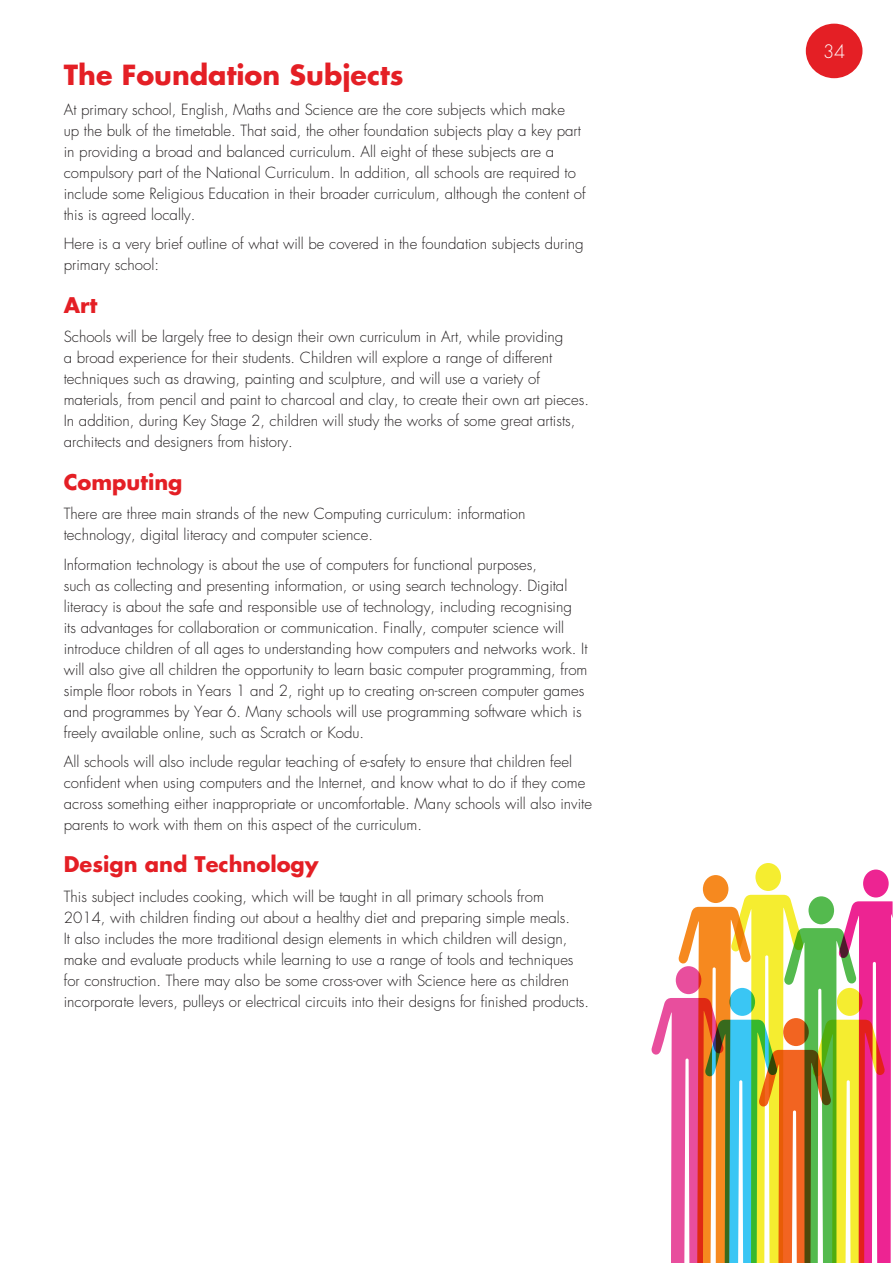
<style>
.page{position:relative;width:893px;height:1263px;background:#fff}
.page>*{position:absolute;margin:0;border:0;box-sizing:border-box;transform-origin:0 0}
.t1{font:700 27px "Futura";color:#e41f25}
.t2{font:700 21px "Futura";color:#e41f25}
.t3{font:300 18px "Futura";color:#fff}
.t4{font:300 15px/21px "Futura";color:#231f20}
</style>
<div class="page">
<div style="left:806px;top:24px;width:56px;height:54px;background:#e41f25;border-radius:50%"></div>
<svg style="left:651px;top:863px;width:242px;height:400px"></svg>
<p class="t1" style="left:64px;top:57px;width:341px">The Foundation Subjects</p>
<p class="t4" style="left:64px;top:99px;width:523px">At primary school, English, Maths and Science are the core subjects which make<br>up the bulk of the timetable. That said, the other foundation subjects play a key part in providing a broad and balanced curriculum. All eight of these subjects are a compulsory part of the National Curriculum. In addition, all schools are required to include some Religious Education in their broader curriculum, although the content of this is agreed locally.</p>
<p class="t4" style="left:64px;top:234px;width:521px">Here is a very brief outline of what will be covered in the foundation subjects during primary school:</p>
<p class="t2" style="left:64px;top:290px;width:35px">Art</p>
<p class="t4" style="left:64px;top:326px;width:527px">Schools will be largely free to design their own curriculum in Art, while providing<br>a broad experience for their students. Children will explore a range of different techniques such as drawing, painting and sculpture, and will use a variety of materials, from pencil and paint to charcoal and clay, to create their own art pieces.<br>In addition, during Key Stage 2, children will study the works of some great artists, architects and designers from history.</p>
<p class="t2" style="left:64px;top:467px;width:120px">Computing</p>
<p class="t4" style="left:64px;top:503px;width:463px">There are three main strands of the new Computing curriculum: information technology, digital literacy and computer science.</p>
<p class="t4" style="left:64px;top:554px;width:525px">Information technology is about the use of computers for functional purposes,<br>such as collecting and presenting information, or using search technology. Digital literacy is about the safe and responsible use of technology, including recognising its advantages for collaboration or communication. Finally, computer science will introduce children of all ages to understanding how computers and networks work. It will also give all children the opportunity to learn basic computer programming, from simple floor robots in Years 1 and 2, right up to creating on-screen computer games and programmes by Year 6. Many schools will use programming software which is freely available online, such as Scratch or Kodu.</p>
<p class="t4" style="left:64px;top:751px;width:530px">All schools will also include regular teaching of e-safety to ensure that children feel confident when using computers and the Internet, and know what to do if they come across something either inappropriate or uncomfortable. Many schools will also invite parents to work with them on this aspect of the curriculum.</p>
<p class="t2" style="left:64px;top:850px;width:256px">Design and Technology</p>
<p class="t4" style="left:64px;top:886px;width:527px">This subject includes cooking, which will be taught in all primary schools from 2014, with children finding out about a healthy diet and preparing simple meals.<br>It also includes the more traditional design elements in which children will design, make and evaluate products while learning to use a range of tools and techniques for construction. There may also be some cross-over with Science here as children incorporate levers, pulleys or electrical circuits into their designs for finished products.</p>
<p class="t3" style="left:823px;top:40px;width:24px">34</p>
</div>
